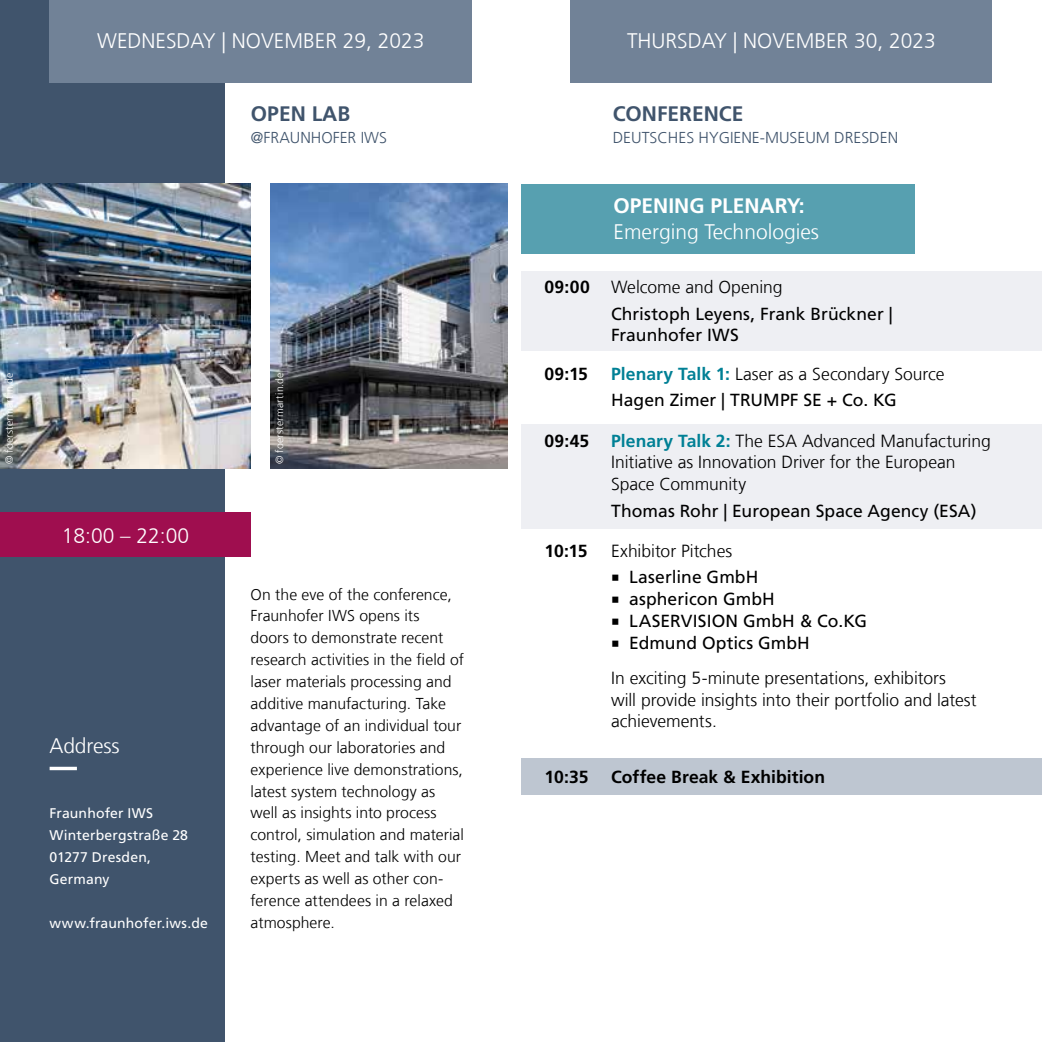
<style>
.page{position:relative;width:1042px;height:1042px;background:#fff}
.page>*{position:absolute;margin:0;border:0;box-sizing:border-box;transform-origin:0 0}
.t1{font:300 21px "Frutiger LT Com";color:#fff}
.t2{font:700 21px "Frutiger LT Com";color:#40546c}
.t3{font:700 21px "Frutiger LT Com";color:#fff}
.t4{font:300 17.5px/21.9px "Frutiger LT Com";color:#000}
.t5{font:17.5px/26.2px "Frutiger LT Com";letter-spacing:.005em;color:#000}
.t6{font:700 17.5px "Frutiger LT Com";letter-spacing:.005em;color:#000}
.t7{font:300 15.75px/21.9px "Frutiger LT Com";letter-spacing:.005em;color:#000}
.t8{font:300 15.75px "Frutiger LT Com";color:#40546c}
.t9{font:14px/21.9px "Frutiger LT Com";letter-spacing:.01em;color:#fff}
.t10{font:300 10.5px "Frutiger LT Com";letter-spacing:.015em;color:#fff}
.s1{font-weight:700}
.s2{font-weight:300}
.s3{font-weight:700;color:#008095}
.s4{font-family:"Minion Pro";font-size:21px}
.s5{font-family:"Minion Pro";font-weight:400;font-size:21px}
.s6{font-weight:400}
</style>
<div class="page">
<div style="left:570px;top:0;width:422px;height:83px;background:#718297"></div>
<div style="left:0;top:0;width:224px;height:1042px;background:#40546c"></div>
<svg style="left:50px;top:767px;width:175px;height:3px"></svg>
<img style="left:0;top:184px;width:251px;height:285px">
<div style="left:0;top:512px;width:251px;height:45px;background:#9f0e4f"></div>
<div style="left:521px;top:271px;width:521px;height:80px;background:#e9ebf0"></div>
<div style="left:521px;top:424px;width:521px;height:105px;background:#e9ebf0"></div>
<div style="left:521px;top:185px;width:393px;height:69px;background:#57a0b0"></div>
<div style="left:521px;top:758px;width:521px;height:37px;background:#bec6d1"></div>
<div style="left:50px;top:0;width:422px;height:83px;background:#718297"></div>
<img style="left:270px;top:184px;width:237px;height:285px">
<h1 class="t1" style="left:97px;top:28px;width:329px">WEDNESDAY | NOVEMBER 29, 2023</h1>
<h1 class="t2" style="left:251px;top:102px;width:101px">OPEN LAB</h1>
<p class="t8" style="left:251px;top:129px;width:137px">@FRAUNHOFER IWS</p>
<p class="t10" style="left:3px;top:464px;width:93px;rotate:-90deg">© foerstermartin.de</p>
<p class="t10" style="left:273px;top:464px;width:93px;rotate:-90deg">© foerstermartin.de</p>
<h1 class="t1" style="left:62px;top:523px;width:129px">18:00 – 22:00</h1>
<h1 class="t1" style="left:50px;top:733px;width:72px">Address</h1>
<p class="t9" style="left:50px;top:802px;width:140px">Fraunhofer IWS<br>Winterbergstraße 28<br>01277 Dresden,<br>Germany</p>
<p class="t9" style="left:50px;top:912px;width:160px">www.fraunhofer.iws.de</p>
<p class="t7" style="left:251px;top:583px;width:215px">On the eve of the conference,<br>Fraunhofer IWS opens its<br>doors to demonstrate recent research activities in the field of laser materials processing and additive manufacturing. Take advantage of an individual tour through our laboratories and experience live demonstrations, latest system technology as well as insights into process control, simulation and material testing. Meet and talk with our experts as well as other con&shy;ference attendees in a relaxed atmosphere.</p>
<h1 class="t1" style="left:627px;top:28px;width:310px">THURSDAY | NOVEMBER 30, 2023</h1>
<h1 class="t2" style="left:613px;top:101px;width:132px">CONFERENCE</h1>
<p class="t8" style="left:613px;top:128px;width:287px">DEUTSCHES HYGIENE-MUSEUM DRESDEN</p>
<h1 class="t3" style="left:613px;top:194px;width:192px">OPENING PLENARY:</h1>
<h1 class="t1" style="left:613px;top:219px;width:207px">Emerging Technologies</h1>
<p class="t5" style="left:611px;top:274px;width:283px;text-indent:-66px"><span class="s1">09:00</span> <span class="s2">Welcome and Opening<br></span>Christoph Leyens, Frank Brückner |</p>
<p class="t5" style="left:611px;top:322px;width:129px">Fraunhofer IWS</p>
<p class="t6" style="left:544px;top:364px;width:45px">09:15</p>
<p class="t5" style="left:611px;top:361px;width:335px"><span class="s3">Plenary Talk 1:</span> <span class="s2">Laser as a Secondary Source<br></span>Hagen Zimer | TRUMPF SE + Co. KG</p>
<p class="t4" style="left:611px;top:430px;width:381px;text-indent:-66px"><span class="s1">09:45</span> <span class="s3">Plenary Talk 2:</span> The ESA Advanced Manufacturing<br>Initiative as Innovation Driver for the European<br>Space Community</p>
<p class="t5" style="left:611px;top:497px;width:367px">Thomas Rohr | European Space Agency (ESA)</p>
<p class="t6" style="left:544px;top:540px;width:45px">10:15</p>
<p class="t4" style="left:611px;top:540px;width:123px">Exhibitor Pitches</p>
<p class="t5" style="left:611px;top:564px;width:149px"><span class="s4">■</span> Laserline GmbH</p>
<p class="t5" style="left:611px;top:586px;width:165px"><span class="s4">■</span> asphericon GmbH</p>
<p class="t5" style="left:611px;top:608px;width:257px"><span class="s4">■</span> LASERVISION GmbH &amp; Co.KG</p>
<p class="t4" style="left:611px;top:625px;width:336px;line-height:35px"><span class="s5">■</span> <span class="s6">Edmund Optics GmbH<br></span>In exciting 5-minute presentations, exhibitors</p>
<p class="t4" style="left:611px;top:689px;width:367px">will provide insights into their portfolio and latest achievements.</p>
<p class="t6" style="left:544px;top:766px;width:45px">10:35</p>
<p class="t6" style="left:611px;top:766px;width:215px">Coffee Break &amp; Exhibition</p>
</div>
